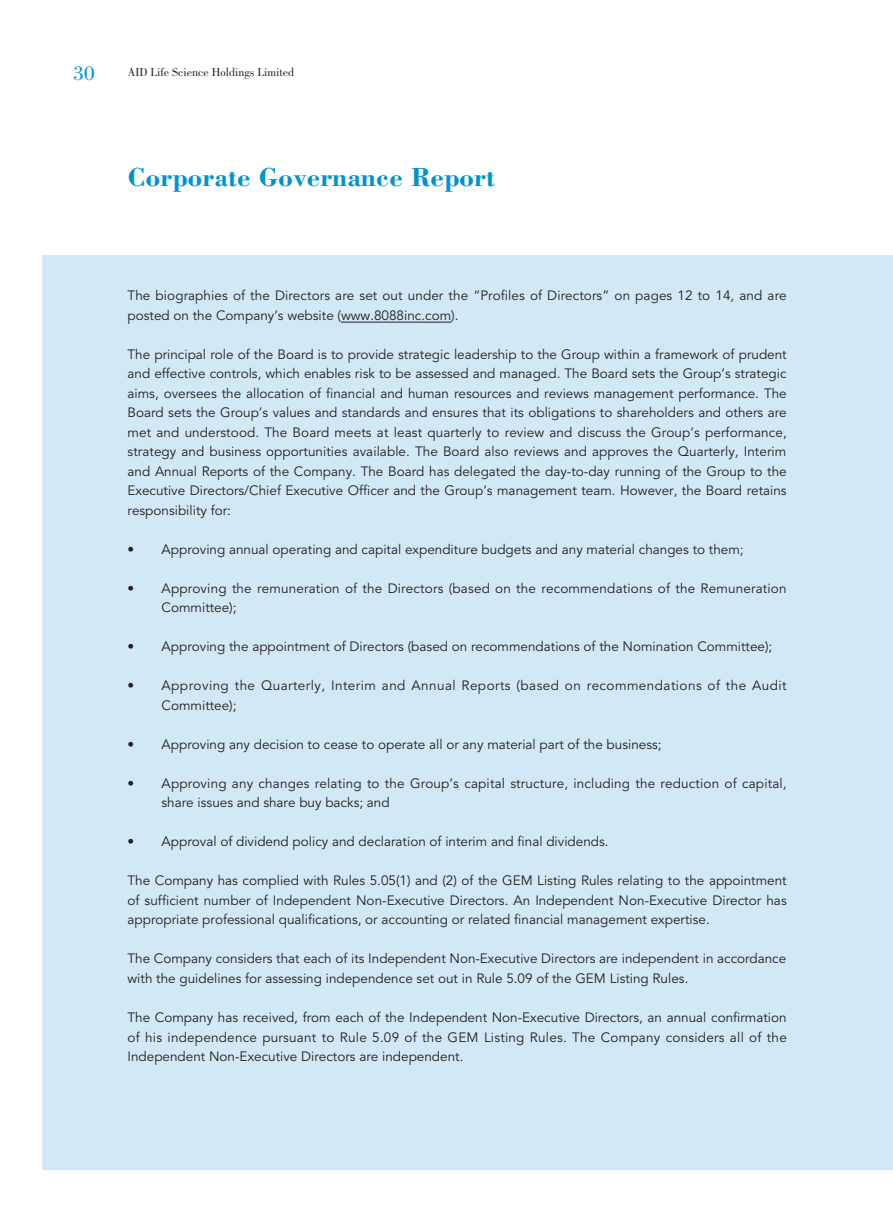
<style>
.page{position:relative;width:893px;height:1212px;background:#fff}
.page>*{position:absolute;margin:0;border:0;box-sizing:border-box;transform-origin:0 0}
.t1{font:700 27px "Bodoni Std";color:#0093d0}
.t2{font:21px "Bodoni Std";color:#0093d0}
._00_txt{font:13.5px/19.5px "Avenir LT Std";color:#231f20}
._00_txt-2{font:13.5px/19.5px "Avenir LT Std";letter-spacing:.035em;color:#231f20}
.t3{font:12px "Bodoni Std";color:#231f20}
</style>
<div class="page">
<div style="left:43px;top:255px;width:850px;height:914px;background:#d1e8f6"></div>
<hr style="left:341px;top:322px;width:110px;height:1px;background:#231f20">
<p class="t2" style="left:74px;top:61px;width:22px">30</p>
<p class="t3" style="left:128px;top:66px;width:168px">AID Life Science Holdings Limited</p>
<p class="t1" style="left:128px;top:160px;width:369px">Corporate Governance Report</p>
<p class="_00_txt" style="left:128px;top:286px;width:661px">The biographies of the Directors are set out under the “Profiles of Directors” on pages 12 to 14, and are posted on the Company’s website (www.8088inc.com).</p>
<p class="_00_txt" style="left:128px;top:345px;width:661px;text-align:justify">The principal role of the Board is to provide strategic leadership to the Group within a framework of prudent and effective controls, which enables risk to be assessed and managed. The Board sets the Group’s strategic aims, oversees the allocation of financial and human resources and reviews management performance. The Board sets the Group’s values and standards and ensures that its obligations to shareholders and others are met and understood. The Board meets at least quarterly to review and discuss the Group’s performance, strategy and business opportunities available. The Board also reviews and approves the Quarterly, Interim and Annual Reports of the Company. The Board has delegated the day-to-day running of the Group to the Executive Directors/Chief Executive Officer and the Group’s management team. However, the Board retains responsibility for:</p>
<p class="_00_txt" style="left:128px;top:540px;width:618px">• Approving annual operating and capital expenditure budgets and any material changes to them;</p>
<p class="_00_txt" style="left:162px;top:579px;width:626px;text-indent:-34px">• Approving the remuneration of the Directors (based on the recommendations of the Remuneration<br>Committee);</p>
<p class="_00_txt" style="left:128px;top:637px;width:646px">• Approving the appointment of Directors (based on recommendations of the Nomination Committee);</p>
<p class="_00_txt-2" style="left:162px;top:676px;width:627px;text-indent:-34px">• Approving the Quarterly, Interim and Annual Reports (based on recommendations of the Audit<br>Committee);</p>
<p class="_00_txt" style="left:128px;top:735px;width:536px">• Approving any decision to cease to operate all or any material part of the business;</p>
<p class="_00_txt" style="left:162px;top:774px;width:627px;text-indent:-34px">• Approving any changes relating to the Group’s capital structure, including the reduction of capital, share issues and share buy backs; and</p>
<p class="_00_txt" style="left:128px;top:832px;width:482px">• Approval of dividend policy and declaration of interim and final dividends.</p>
<p class="_00_txt" style="left:128px;top:871px;width:661px;text-align:justify">The Company has complied with Rules 5.05(1) and (2) of the GEM Listing Rules relating to the appointment of sufficient number of Independent Non-Executive Directors. An Independent Non-Executive Director has appropriate professional qualifications, or accounting or related financial management expertise.</p>
<p class="_00_txt" style="left:128px;top:949px;width:660px">The Company considers that each of its Independent Non-Executive Directors are independent in accordance with the guidelines for assessing independence set out in Rule 5.09 of the GEM Listing Rules.</p>
<p class="_00_txt" style="left:128px;top:1008px;width:661px;text-align:justify">The Company has received, from each of the Independent Non-Executive Directors, an annual confirmation of his independence pursuant to Rule 5.09 of the GEM Listing Rules. The Company considers all of the Independent Non-Executive Directors are independent.</p>
</div>
